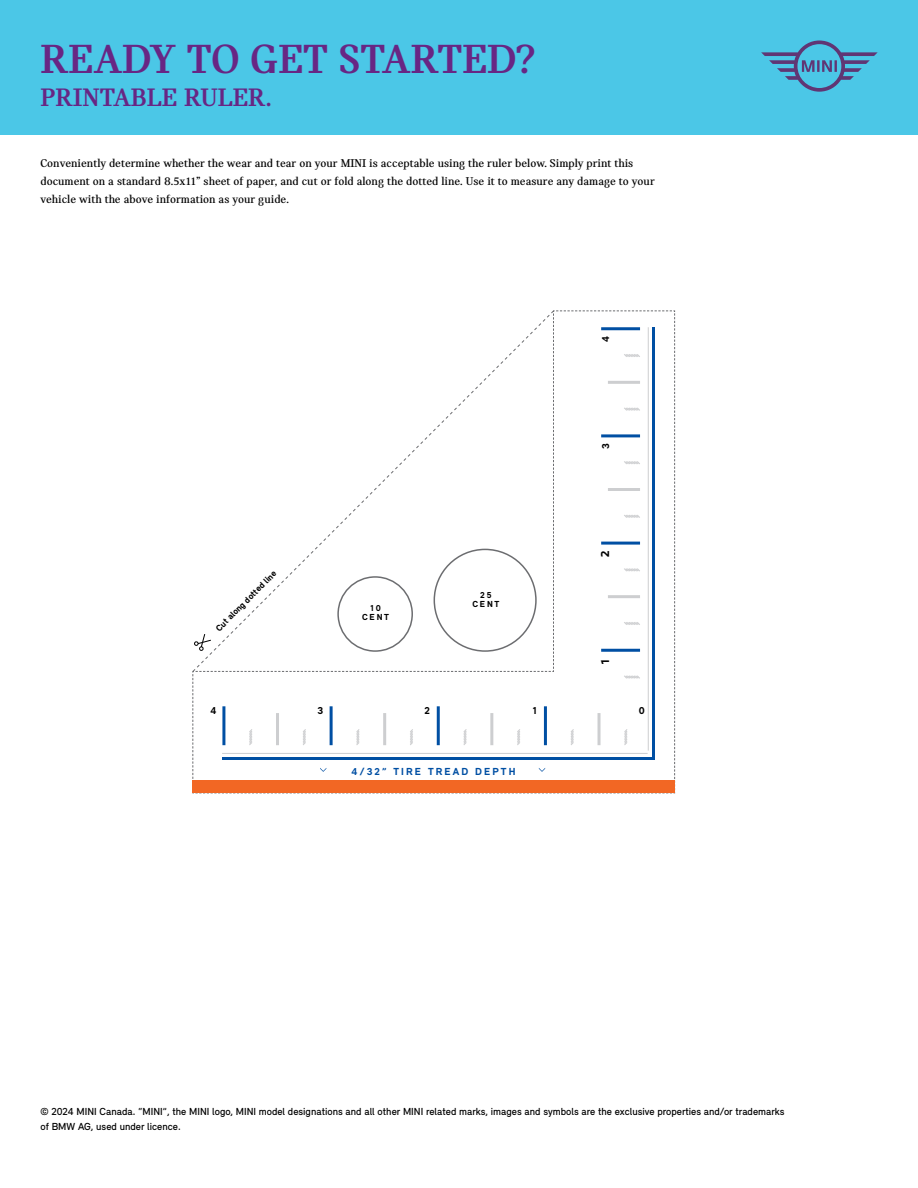
<style>
.page{position:relative;width:918px;height:1188px;background:#fff}
.page>*{position:absolute;margin:0;border:0;box-sizing:border-box;transform-origin:0 0}
.t1{font:43.5px "MINI Serif Headline";color:#682684}
.t2{font:27px "MINI Serif Headline";color:#682684}
.t3{font:700 12px/18px "MINI Serif";color:#000}
.t4{font:10.5px/15px "MINI Sans Serif";color:#000}
.t5{font:700 10.5px "MINI Sans Serif";letter-spacing:.2em;color:#004fa3}
.t6{font:700 10.5px "MINI Sans Serif";color:#000}
.t7{font:700 10.5px "BMW Type Next";color:#000}
.t8{font:700 9px "MINI Sans Serif";letter-spacing:.2em;color:#000}
</style>
<div class="page">
<svg style="left:192px;top:310px;width:483px;height:484px"></svg>
<div style="left:0;top:0;width:918px;height:135px;background:#4bc7e7"></div>
<svg style="left:761px;top:40px;width:117px;height:52px"></svg>
<p class="t1" style="left:40px;top:36px;width:496px">READY TO GET STARTED?</p>
<p class="t2" style="left:40px;top:83px;width:233px">PRINTABLE RULER.</p>
<p class="t3" style="left:40px;top:154px;width:616px">Conveniently determine whether the wear and tear on your MINI is acceptable using the ruler below. Simply print this document on a standard 8.5x11” sheet of paper, and cut or fold along the dotted line. Use it to measure any damage to your vehicle with the above information as your guide.</p>
<p class="t6" style="left:598px;top:342px;width:7px;rotate:-90deg">4</p>
<p class="t6" style="left:598px;top:449px;width:7px;rotate:-90deg">3</p>
<p class="t8" style="left:213px;top:625px;width:83px;rotate:-45deg">Cut along dotted line</p>
<p class="t8" style="left:370px;top:601px;width:12px">10</p>
<p class="t8" style="left:362px;top:610px;width:29px">CENT</p>
<p class="t8" style="left:480px;top:589px;width:13px">25</p>
<p class="t8" style="left:472px;top:598px;width:29px">CENT</p>
<p class="t7" style="left:598px;top:557px;width:8px;rotate:-90deg">2</p>
<p class="t7" style="left:598px;top:664px;width:6px;rotate:-90deg">1</p>
<p class="t6" style="left:210px;top:703px;width:7px">4</p>
<p class="t6" style="left:317px;top:703px;width:7px">3</p>
<p class="t6" style="left:424px;top:703px;width:7px">2</p>
<p class="t6" style="left:532px;top:703px;width:6px">1</p>
<p class="t6" style="left:639px;top:703px;width:7px">0</p>
<p class="t5" style="left:352px;top:764px;width:165px">4/32” TIRE TREAD DEPTH</p>
<p class="t4" style="left:40px;top:1104px;width:746px">© 2024 MINI Canada. “MINI”, the MINI logo, MINI model designations and all other MINI related marks, images and symbols are the exclusive properties and/or trademarks of BMW AG, used under licence.</p>
</div>
